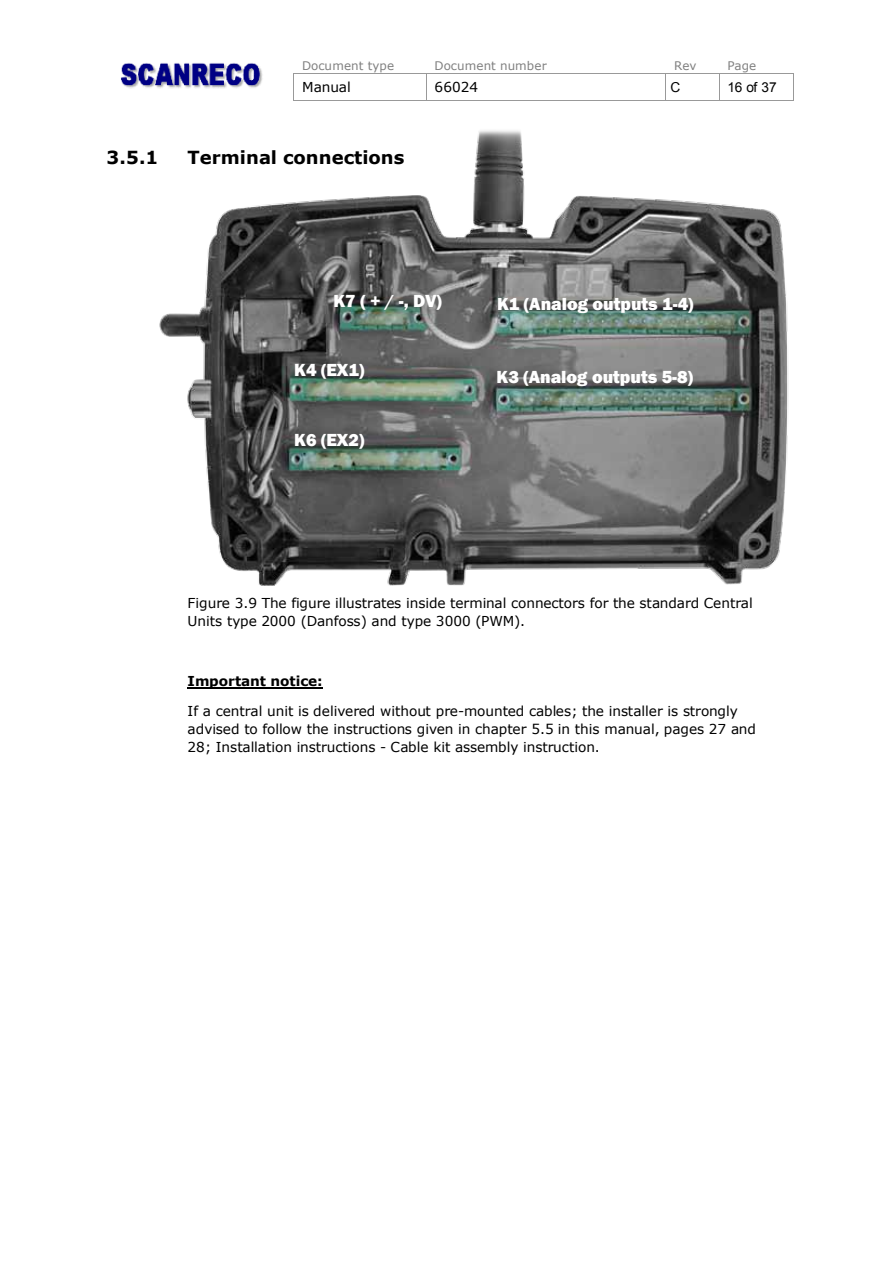
<style>
.page{position:relative;width:893px;height:1263px;background:#fff}
.page>*{position:absolute;margin:0;border:0;box-sizing:border-box;transform-origin:0 0}
.t1{font:800 18px "Franklin Gothic";color:#fff}
.t2{font:700 18px "Verdana";color:#000}
.t3{font:13.65px/18px "Verdana";color:#000}
.t4{font:700 13.65px "Verdana";color:#000}
.t5{font:13.65px "Arial";color:#000}
.t6{font:11.85px "Verdana";color:#808080}
</style>
<div class="page">
<hr style="left:294px;top:73px;width:132px;height:1px;background:#999">
<hr style="left:426px;top:73px;width:239px;height:1px;background:#999">
<hr style="left:666px;top:73px;width:53px;height:1px;background:#999">
<hr style="left:719px;top:73px;width:74px;height:1px;background:#999">
<svg style="left:293px;top:73px;width:1px;height:16px"></svg>
<svg style="left:426px;top:74px;width:1px;height:15px"></svg>
<svg style="left:665px;top:73px;width:1px;height:16px"></svg>
<svg style="left:719px;top:74px;width:1px;height:15px"></svg>
<svg style="left:793px;top:73px;width:1px;height:16px"></svg>
<img style="left:121px;top:63px;width:142px;height:25px">
<hr style="left:188px;top:687px;width:135px;height:2px;background:#000">
<img style="left:159px;top:89px;width:635px;height:497px">
<p class="t6" style="left:302px;top:58px;width:94px">Document type</p>
<p class="t6" style="left:435px;top:58px;width:114px">Document number</p>
<p class="t6" style="left:674px;top:58px;width:24px">Rev</p>
<p class="t6" style="left:727px;top:58px;width:30px">Page</p>
<p class="t3" style="left:302px;top:78px;width:50px">Manual</p>
<p class="t3" style="left:435px;top:78px;width:45px">66024</p>
<p class="t5" style="left:670px;top:78px;width:11px">C</p>
<p class="t5" style="left:727px;top:78px;width:51px">16 of 37</p>
<h1 class="t2" style="left:107px;top:146px;width:53px">3.5.1</h1>
<h1 class="t2" style="left:188px;top:146px;width:218px">Terminal connections</h1>
<h1 class="t1" style="left:333px;top:289px;width:110px">K7 ( + / -, DV)</h1>
<h1 class="t1" style="left:294px;top:358px;width:72px">K4 (EX1)</h1>
<h1 class="t1" style="left:294px;top:428px;width:72px">K6 (EX2)</h1>
<h1 class="t1" style="left:497px;top:292px;width:198px">K1 (Analog outputs 1-4)</h1>
<h1 class="t1" style="left:497px;top:365px;width:198px">K3 (Analog outputs 5-8)</h1>
<p class="t3" style="left:188px;top:594px;width:567px">Figure 3.9 The figure illustrates inside terminal connectors for the standard Central<br>Units type 2000 (Danfoss) and type 3000 (PWM).</p>
<p class="t4" style="left:188px;top:672px;width:137px">Important notice:</p>
<p class="t3" style="left:188px;top:702px;width:570px">If a central unit is delivered without pre-mounted cables; the installer is strongly advised to follow the instructions given in chapter 5.5 in this manual, pages 27 and<br>28; Installation instructions - Cable kit assembly instruction.</p>
</div>
